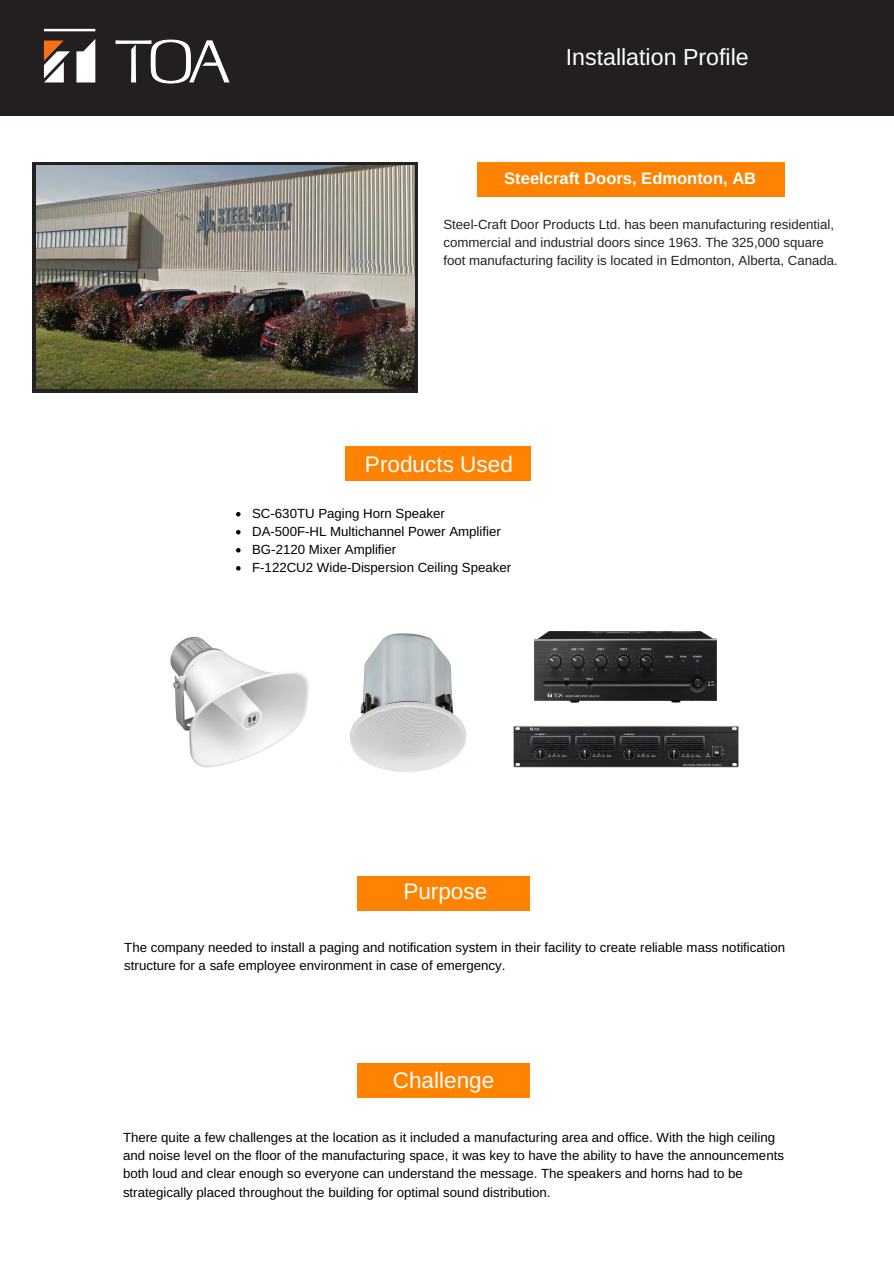
<style>
.page{position:relative;width:894px;height:1264px;background:#fff}
.page>*{position:absolute;margin:0;border:0;box-sizing:border-box;transform-origin:0 0}
.t1{font:23.25px "Arimo";color:#fff}
.t2{font:22.5px "Arimo";color:#fff}
.t3{font:700 16.5px "Arimo";color:#fff}
.t4{font:13.2px/18px "Arimo";color:#000}
.t5{font:13.2px/18px "Arimo";color:#222}
</style>
<div class="page">
<div style="left:477px;top:162px;width:307px;height:35px;background:#ff8200"></div>
<svg style="left:236px;top:512px;width:4px;height:4px"></svg>
<svg style="left:236px;top:530px;width:4px;height:4px"></svg>
<svg style="left:236px;top:548px;width:4px;height:4px"></svg>
<svg style="left:236px;top:566px;width:4px;height:4px"></svg>
<div style="left:345px;top:446px;width:185px;height:35px;background:#ff8200"></div>
<div style="left:357px;top:875px;width:173px;height:35px;background:#ff8200"></div>
<div style="left:357px;top:1063px;width:173px;height:35px;background:#ff8200"></div>
<div style="left:0;top:0;width:893px;height:116px;background:#231f20"></div>
<img style="left:43px;top:28px;width:187px;height:56px">
<div style="left:33px;top:162px;width:385px;height:231px;background:#222"></div>
<img style="left:534px;top:631px;width:182px;height:72px">
<img style="left:513px;top:725px;width:226px;height:43px">
<img style="left:350px;top:633px;width:117px;height:139px">
<img style="left:170px;top:636px;width:139px;height:132px">
<img style="left:36px;top:166px;width:379px;height:223px">
<h1 class="t1" style="left:565px;top:44px;width:184px">Installation Profile</h1>
<p class="t3" style="left:504px;top:168px;width:253px">Steelcraft Doors, Edmonton, AB</p>
<p class="t5" style="left:443px;top:215px;width:396px">Steel-Craft Door Products Ltd. has been manufacturing residential, commercial and industrial doors since 1963. The 325,000 square foot manufacturing facility is located in Edmonton, Alberta, Canada.</p>
<h2 class="t2" style="left:365px;top:451px;width:149px">Products Used</h2>
<p class="t4" style="left:252px;top:504px;width:260px">SC-630TU Paging Horn Speaker DA-500F-HL Multichannel Power Amplifier BG-2120 Mixer Amplifier<br>F-122CU2 Wide-Dispersion Ceiling Speaker</p>
<h2 class="t2" style="left:403px;top:878px;width:85px">Purpose</h2>
<p class="t4" style="left:124px;top:938px;width:662px">The company needed to install a paging and notification system in their facility to create reliable mass notification structure for a safe employee environment in case of emergency.</p>
<h2 class="t2" style="left:392px;top:1067px;width:103px">Challenge</h2>
<p class="t4" style="left:123px;top:1128px;width:662px">There quite a few challenges at the location as it included a manufacturing area and office. With the high ceiling and noise level on the floor of the manufacturing space, it was key to have the ability to have the announcements both loud and clear enough so everyone can understand the message. The speakers and horns had to be strategically placed throughout the building for optimal sound distribution.</p>
</div>
